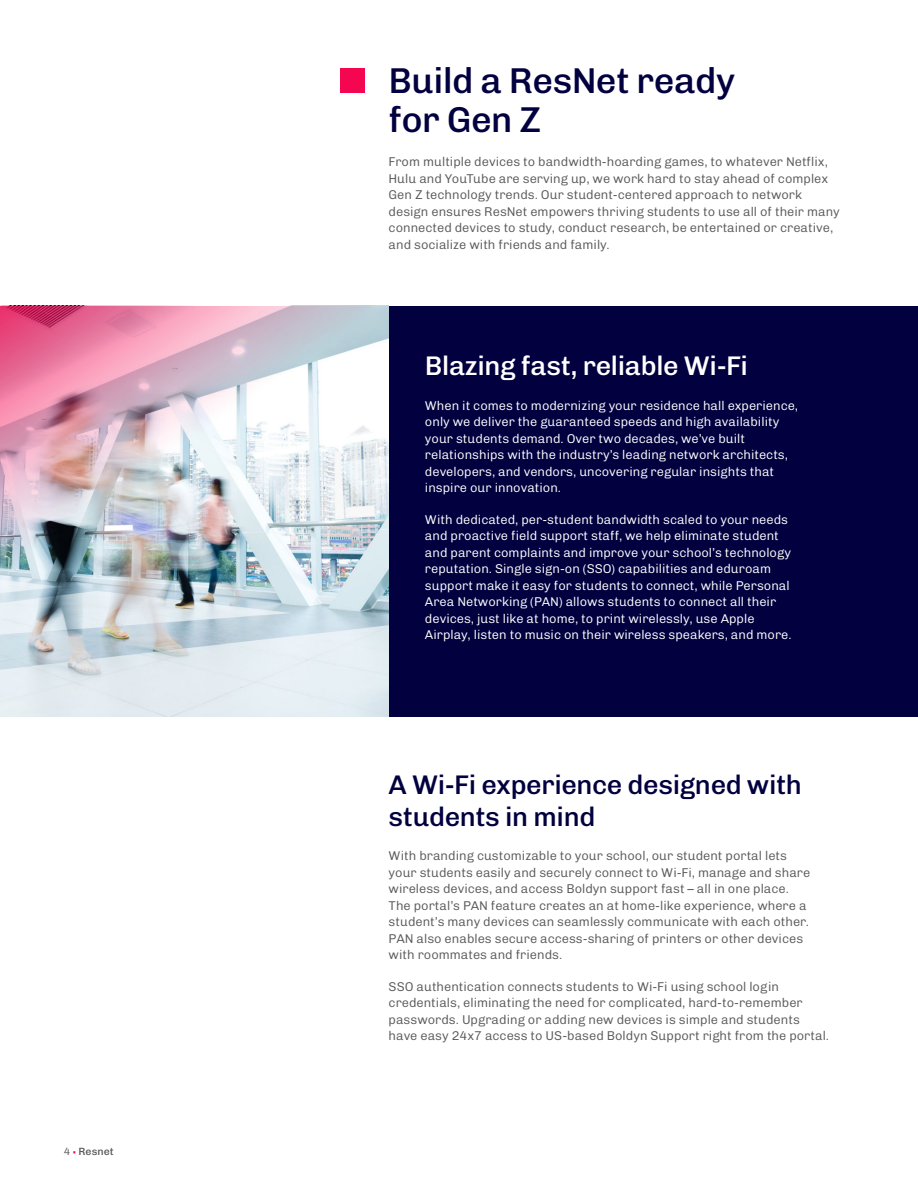
<style>
.page{position:relative;width:918px;height:1188px;background:#fff}
.page>*{position:absolute;margin:0;border:0;box-sizing:border-box;transform-origin:0 0}
.t1{font:500 36px/39px "Chivo";letter-spacing:-.015em;color:#02003f}
.t2{font:500 27px/31.5px "Chivo";letter-spacing:-.015em;color:#02003f}
.t3{font:500 27px "Chivo";letter-spacing:-.015em;color:#fff}
.t4{font:500 12.75px/16.5px "Chivo";color:#595959}
.t5{font:500 12.75px/16.5px "Chivo";color:#fff}
.t6{font:500 10.5px "Chivo";color:#595959}
.s1{font-family:"Acumin Pro";font-weight:400;color:#f50650}
</style>
<div class="page">
<div style="left:389px;top:306px;width:529px;height:411px;background:#02003f"></div>
<div style="left:340px;top:68px;width:25px;height:25px;background:#f50650"></div>
<img style="left:0;top:306px;width:389px;height:356px">
<p class="t6" style="left:64px;top:1143px;width:51px">4 <span class="s1">•</span> Resnet</p>
<h1 class="t1" style="left:389px;top:59px;width:348px">Build a ResNet ready for Gen Z</h1>
<p class="t4" style="left:389px;top:153px;width:453px">From multiple devices to bandwidth-hoarding games, to whatever Netflix, Hulu and YouTube are serving up, we work hard to stay ahead of complex Gen Z technology trends. Our student-centered approach to network design ensures ResNet empowers thriving students to use all of their many connected devices to study, conduct research, be entertained or creative, and socialize with friends and family.</p>
<h2 class="t3" style="left:425px;top:345px;width:325px">Blazing fast, reliable Wi-Fi</h2>
<p class="t5" style="left:425px;top:396px;width:375px">When it comes to modernizing your residence hall experience, only we deliver the guaranteed speeds and high availability your students demand. Over two decades, we’ve built relationships with the industry’s leading network architects, developers, and vendors, uncovering regular insights that inspire our innovation.</p>
<p class="t5" style="left:425px;top:510px;width:368px">With dedicated, per-student bandwidth scaled to your needs and proactive field support staff, we help eliminate student and parent complaints and improve your school’s technology reputation. Single sign-on (SSO) capabilities and eduroam support make it easy for students to connect, while Personal Area Networking (PAN) allows students to connect all their devices, just like at home, to print wirelessly, use Apple Airplay, listen to music on their wireless speakers, and more.</p>
<h2 class="t2" style="left:389px;top:768px;width:415px">A Wi-Fi experience designed with students in mind</h2>
<p class="t4" style="left:389px;top:847px;width:423px">With branding customizable to your school, our student portal lets your students easily and securely connect to Wi-Fi, manage and share wireless devices, and access Boldyn support fast – all in one place.<br>The portal’s PAN feature creates an at home-like experience, where a student’s many devices can seamlessly communicate with each other.<br>PAN also enables secure access-sharing of printers or other devices with roommates and friends.</p>
<p class="t4" style="left:389px;top:978px;width:442px">SSO authentication connects students to Wi-Fi using school login credentials, eliminating the need for complicated, hard-to-remember passwords. Upgrading or adding new devices is simple and students have easy 24x7 access to US-based Boldyn Support right from the portal.</p>
</div>
